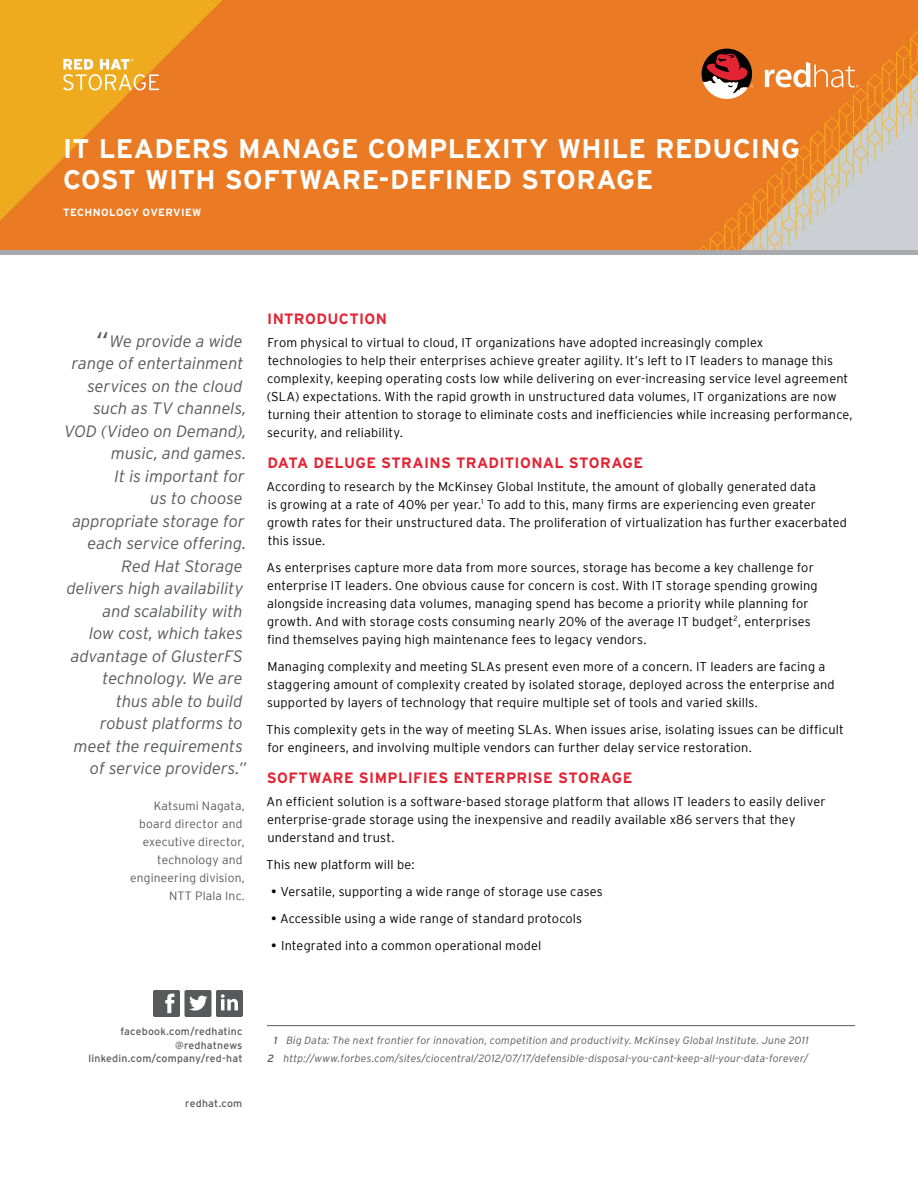
<style>
.page{position:relative;width:918px;height:1188px;background:#fff}
.page>*{position:absolute;margin:0;border:0;box-sizing:border-box;transform-origin:0 0}
.t1{font:700 27px/31.5px "Interstate";letter-spacing:.01em;color:#fff}
.t2{font:italic 300 16.5px/22.5px "Interstate";letter-spacing:-.005em;color:#58595b;text-align:right}
.t3{font:700 15px "Interstate";letter-spacing:.025em;color:#e22434}
.t4{font:300 12.75px/18px "Interstate";letter-spacing:.01em;color:#000}
.t5{font:300 12px/18px "Interstate";letter-spacing:.015em;color:#58595b;text-align:right}
.t6{font:italic 300 10.5px/18px "Interstate";letter-spacing:.015em;color:#58595b;text-align:right}
.t7{font:10.5px/13.5px "Interstate";letter-spacing:.02em;color:#58595b;text-align:right}
.t8{font:700 10.5px "Interstate";letter-spacing:.035em;color:#fff}
.s1{font-size:27px}
.s2{font-weight:400}
</style>
<div class="page">
<img style="left:0;top:0;width:918px;height:250px">
<svg style="left:153px;top:990px;width:90px;height:27px"></svg>
<hr style="left:267px;top:1025px;width:588px;height:1px;background:#58595b">
<svg style="left:765px;top:62px;width:94px;height:25px"></svg>
<svg style="left:702px;top:49px;width:51px;height:50px"></svg>
<svg style="left:63px;top:59px;width:96px;height:31px"></svg>
<div style="left:0;top:250px;width:918px;height:5px;background:#a7a9ac"></div>
<h1 class="t1" style="left:63px;top:132px;width:738px">IT LEADERS MANAGE COMPLEXITY WHILE REDUCING<br>COST WITH SOFTWARE-DEFINED STORAGE</h1>
<p class="t8" style="left:63px;top:206px;width:140px">TECHNOLOGY OVERVIEW</p>
<p class="t2" style="left:64px;top:329px;width:184px"><span class="s1">“</span>We provide a wide range of entertainment services on the cloud such as TV channels,<br>VOD (Video on Demand), music, and games.<br>It is important for<br>us to choose appropriate storage for each service offering.<br>Red Hat Storage delivers high availability and scalability with<br>low cost, which takes advantage of GlusterFS technology. We are<br>thus able to build<br>robust platforms to meet the requirements of service providers.”</p>
<p class="t5" style="left:130px;top:797px;width:116px">Katsumi Nagata, board director and executive director, technology and engineering division,<br>NTT Plala Inc.</p>
<p class="t3" style="left:267px;top:310px;width:121px">INTRODUCTION</p>
<p class="t4" style="left:267px;top:333px;width:587px">From physical to virtual to cloud, IT organizations have adopted increasingly complex<br>technologies to help their enterprises achieve greater agility. It’s left to IT leaders to manage this complexity, keeping operating costs low while delivering on ever-increasing service level agreement (SLA) expectations. With the rapid growth in unstructured data volumes, IT organizations are now turning their attention to storage to eliminate costs and inefficiencies while increasing performance, security, and reliability.</p>
<p class="t3" style="left:267px;top:454px;width:377px">DATA DELUGE STRAINS TRADITIONAL STORAGE</p>
<p class="t4" style="left:267px;top:477px;width:582px">According to research by the McKinsey Global Institute, the amount of globally generated data<br>is growing at a rate of 40% per year.<sup>1</sup> To add to this, many firms are experiencing even greater growth rates for their unstructured data. The proliferation of virtualization has further exacerbated this issue.</p>
<p class="t4" style="left:267px;top:558px;width:552px">As enterprises capture more data from more sources, storage has become a key challenge for enterprise IT leaders. One obvious cause for concern is cost. With IT storage spending growing alongside increasing data volumes, managing spend has become a priority while planning for growth. And with storage costs consuming nearly 20% of the average IT budget<sup>2</sup>, enterprises find themselves paying high maintenance fees to legacy vendors.</p>
<p class="t4" style="left:267px;top:657px;width:569px">Managing complexity and meeting SLAs present even more of a concern. IT leaders are facing a staggering amount of complexity created by isolated storage, deployed across the enterprise and supported by layers of technology that require multiple set of tools and varied skills.</p>
<p class="t4" style="left:266px;top:720px;width:579px">This complexity gets in the way of meeting SLAs. When issues arise, isolating issues can be difficult for engineers, and involving multiple vendors can further delay service restoration.</p>
<p class="t3" style="left:267px;top:769px;width:367px">SOFTWARE SIMPLIFIES ENTERPRISE STORAGE</p>
<p class="t4" style="left:267px;top:792px;width:560px">An efficient solution is a software-based storage platform that allows IT leaders to easily deliver enterprise-grade storage using the inexpensive and readily available x86 servers that they understand and trust.</p>
<p class="t4" style="left:266px;top:855px;width:150px">This new platform will be:</p>
<p class="t4" style="left:271px;top:882px;width:333px"><span class="s2">•</span> Versatile, supporting a wide range of storage use cases</p>
<p class="t4" style="left:271px;top:909px;width:313px"><span class="s2">•</span> Accessible using a wide range of standard protocols</p>
<p class="t4" style="left:271px;top:936px;width:272px"><span class="s2">•</span> Integrated into a common operational model</p>
<p class="t7" style="left:88px;top:1024px;width:156px">facebook.com/redhatinc @redhatnews linkedin.com/company/red-hat</p>
<p class="t7" style="left:185px;top:1096px;width:59px">redhat.com</p>
<p class="t6" style="left:267px;top:1031px;width:543px"><span class="s2">1</span> Big Data: The next frontier for innovation, competition and productivity. McKinsey Global Institute. June 2011<br><span class="s2">2</span> http://www.forbes.com/sites/ciocentral/2012/07/17/defensible-disposal-you-cant-keep-all-your-data-forever/</p>
</div>
